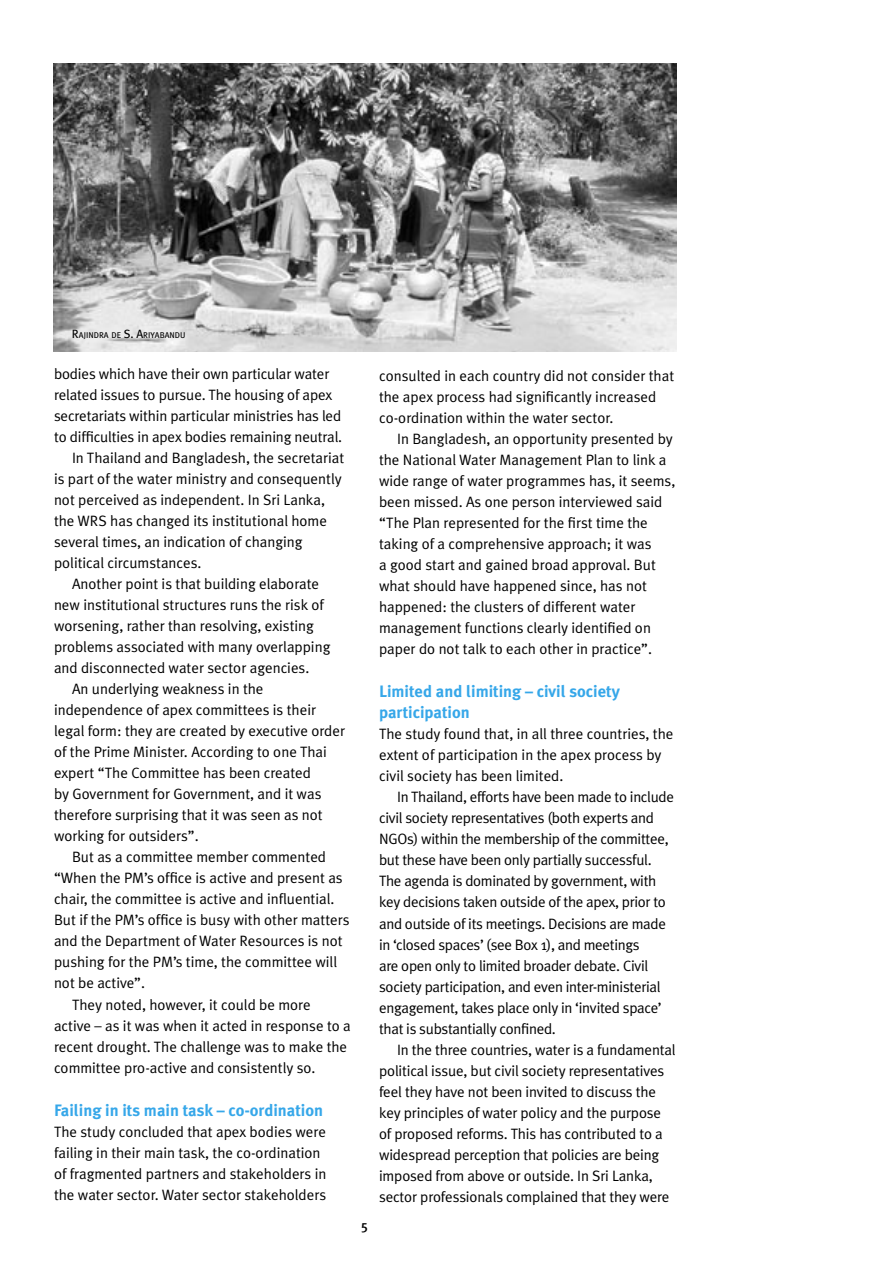
<style>
.page{position:relative;width:893px;height:1263px;background:#fff}
.page>*{position:absolute;margin:0;border:0;box-sizing:border-box;transform-origin:0 0}
.c{font:700 16.5px/21px "Meta Plus";color:#36a7e9}
.t{font:15px/21px "Meta Plus Normal";color:#000}
.ft{font:15px/21px "Meta Plus Normal";color:#000}
.t-2{font:15px/21px "Meta Plus Normal";letter-spacing:-.02em;color:#000}
.t1{font:500 13.5px "Meta Plus";color:#000}
.cr{font:8.4px "Meta Plus Book Caps";color:#000}
.s1{font-size:12px}
</style>
<div class="page">
<img style="left:54px;top:63px;width:622px;height:288px">
<p class="cr" style="left:72px;top:330px;width:115px"><span class="s1">R</span>AJINDRA DE <span class="s1">S. A</span>RIYABANDU</p>
<p class="ft" style="left:54px;top:363px;width:290px">bodies which have their own particular water related issues to pursue. The housing of apex secretariats within particular ministries has led to difficulties in apex bodies remaining neutral.</p>
<p class="t" style="left:54px;top:447px;width:292px;text-indent:18px">In Thailand and Bangladesh, the secretariat is part of the water ministry and consequently not perceived as independent. In Sri Lanka, the WRS has changed its institutional home several times, an indication of changing political circumstances.</p>
<p class="t" style="left:54px;top:573px;width:278px;text-indent:18px">Another point is that building elaborate new institutional structures runs the risk of worsening, rather than resolving, existing problems associated with many overlapping and disconnected water sector agencies.</p>
<p class="t" style="left:54px;top:678px;width:293px;text-indent:18px">An underlying weakness in the independence of apex committees is their legal form: they are created by executive order of the Prime Minister. According to one Thai expert “The Committee has been created<br>by Government for Government, and it was therefore surprising that it was seen as not working for outsiders”.</p>
<p class="t" style="left:54px;top:846px;width:297px;text-indent:18px">But as a committee member commented “When the PM’s office is active and present as chair, the committee is active and influential.<br>But if the PM’s office is busy with other matters and the Department of Water Resources is not pushing for the PM’s time, the committee will not be active”.</p>
<p class="t" style="left:54px;top:993px;width:298px;text-indent:18px">They noted, however, it could be more active – as it was when it acted in response to a recent drought. The challenge was to make the committee pro-active and consistently so.</p>
<p class="c" style="left:54px;top:1100px;width:271px">Failing in its main task – co-ordination</p>
<p class="ft" style="left:54px;top:1121px;width:274px">The study concluded that apex bodies were failing in their main task, the co-ordination of fragmented partners and stakeholders in the water sector. Water sector stakeholders</p>
<p class="t1" style="left:361px;top:1217px;width:8px">5</p>
<p class="ft" style="left:379px;top:365px;width:297px">consulted in each country did not consider that the apex process had significantly increased co-ordination within the water sector.</p>
<p class="t" style="left:379px;top:428px;width:298px;text-indent:18px">In Bangladesh, an opportunity presented by the National Water Management Plan to link a wide range of water programmes has, it seems, been missed. As one person interviewed said “The Plan represented for the first time the taking of a comprehensive approach; it was<br>a good start and gained broad approval. But what should have happened since, has not happened: the clusters of different water management functions clearly identified on paper do not talk to each other in practice”.</p>
<p class="c" style="left:379px;top:681px;width:242px">Limited and limiting – civil society participation</p>
<p class="ft" style="left:379px;top:724px;width:296px">The study found that, in all three countries, the extent of participation in the apex process by civil society has been limited.</p>
<p class="t-2" style="left:379px;top:787px;width:297px;text-indent:18px">In Thailand, efforts have been made to include civil society representatives (both experts and NGOs) within the membership of the committee, but these have been only partially successful.<br>The agenda is dominated by government, with key decisions taken outside of the apex, prior to and outside of its meetings. Decisions are made in ‘closed spaces’ (see Box 1), and meetings<br>are open only to limited broader debate. Civil society participation, and even inter-ministerial engagement, takes place only in ‘invited space’ that is substantially confined.</p>
<p class="t" style="left:379px;top:1039px;width:298px;text-indent:18px">In the three countries, water is a fundamental political issue, but civil society representatives feel they have not been invited to discuss the key principles of water policy and the purpose of proposed reforms. This has contributed to a widespread perception that policies are being imposed from above or outside. In Sri Lanka, sector professionals complained that they were</p>
</div>
